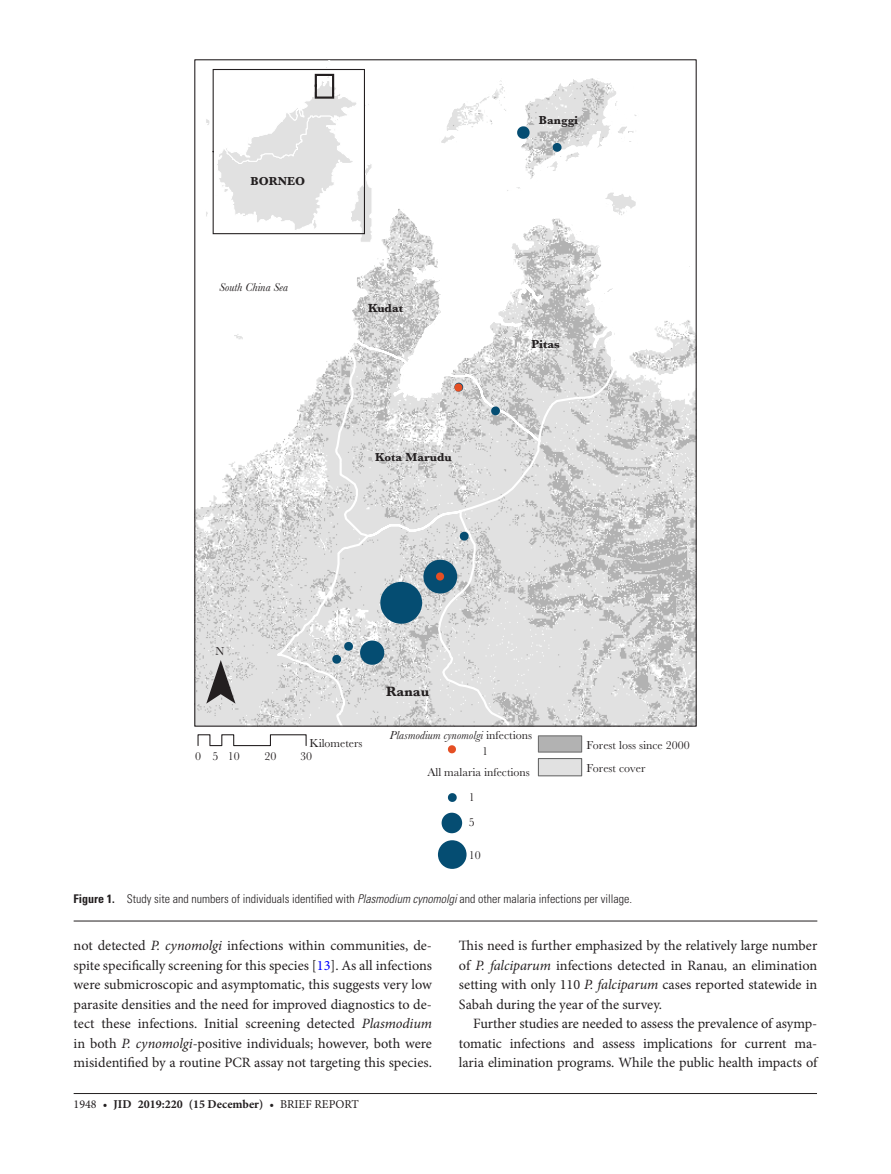
<style>
.page{position:relative;width:891px;height:1174px;background:#fff}
.page>*{position:absolute;margin:0;border:0;box-sizing:border-box;transform-origin:0 0}
.t1{font:14.25px/19.5px "Minion Pro";letter-spacing:-.005em;color:#231f20;text-align:justify}
.t2{font:700 14.1px "Baskerville MT Std";color:#231f20}
.t3{font:300 condensed 12px "Univers LT Std";color:#231f20}
.t4{font:12px/20.5px "Baskerville MT Std";color:#231f20}
.t5{font:italic 12px "Baskerville MT Std";color:#231f20}
.t6{font:700 12px "Minion Pro";color:#231f20}
.t7{font:700 12px "Baskerville MT Std";color:#231f20}
.t8{font:11.85px "Baskerville MT Std";color:#231f20}
.s1{font-style:normal}
.s2{font-weight:700}
.s3{font-style:italic}
.s4{color:#00f}
.s5{font-weight:400}
</style>
<div class="page">
<hr style="left:74px;top:1093px;width:743px;height:1px;background:#231f20">
<hr style="left:74px;top:921px;width:743px;height:1px;background:#231f20">
<img style="left:196px;top:332px;width:499px;height:393px">
<svg style="left:271px;top:78px;width:423px;height:684px"></svg>
<svg style="left:204px;top:59px;width:170px;height:184px"></svg>
<svg style="left:197px;top:734px;width:110px;height:13px"></svg>
<div style="left:538px;top:735px;width:44px;height:18px;background:#b2b2b2;border:1px solid #6e6e6e"></div>
<div style="left:538px;top:758px;width:44px;height:18px;background:#e1e1e1;border:1px solid #676868"></div>
<svg style="left:206px;top:660px;width:30px;height:44px"></svg>
<svg style="left:360px;top:641px;width:24px;height:24px"></svg>
<svg style="left:517px;top:126px;width:13px;height:13px"></svg>
<svg style="left:553px;top:143px;width:9px;height:9px"></svg>
<svg style="left:332px;top:642px;width:21px;height:22px"></svg>
<svg style="left:460px;top:532px;width:9px;height:9px"></svg>
<svg style="left:491px;top:406px;width:9px;height:9px"></svg>
<svg style="left:454px;top:383px;width:9px;height:9px"></svg>
<svg style="left:380px;top:560px;width:77px;height:64px;background:#7b9aaa"></svg>
<svg style="left:448px;top:745px;width:8px;height:8px"></svg>
<svg style="left:448px;top:793px;width:9px;height:9px"></svg>
<svg style="left:442px;top:813px;width:20px;height:20px"></svg>
<svg style="left:438px;top:840px;width:29px;height:29px"></svg>
<p class="t7" style="left:250px;top:174px;width:56px">BORNEO</p>
<p class="t5" style="left:219px;top:280px;width:70px">South China Sea</p>
<p class="t7" style="left:368px;top:302px;width:36px">Kudat</p>
<p class="t7" style="left:375px;top:451px;width:78px">Kota Marudu</p>
<p class="t7" style="left:539px;top:114px;width:41px">Banggi</p>
<p class="t7" style="left:531px;top:337px;width:30px">Pitas</p>
<p class="t8" style="left:216px;top:645px;width:10px">N</p>
<p class="t2" style="left:386px;top:683px;width:45px">Ranau</p>
<p class="t4" style="left:309px;top:732px;width:55px">Kilometers</p>
<p class="t4" style="left:195px;top:745px;width:8px">0</p>
<p class="t4" style="left:228px;top:745px;width:14px">10</p>
<p class="t4" style="left:212px;top:745px;width:8px">5</p>
<p class="t4" style="left:265px;top:745px;width:14px">20</p>
<p class="t4" style="left:300px;top:745px;width:14px">30</p>
<p class="t5" style="left:390px;top:728px;width:144px">Plasmodium cynomolgi <span class="s1">infections</span></p>
<p class="t4" style="left:427px;top:741px;width:104px;text-indent:55px">1<br>All malaria infections</p>
<p class="t4" style="left:469px;top:784px;width:8px;line-height:25.3px">1<br>5</p>
<p class="t4" style="left:469px;top:845px;width:14px">10</p>
<p class="t4" style="left:586px;top:734px;width:105px;line-height:22.6px">Forest loss since 2000<br>Forest cover</p>
<p class="t3" style="left:74px;top:891px;width:560px"><span class="s2">Figure 1.</span> Study site and numbers of individuals identified with <span class="s3">Plasmodium cynomolgi</span> and other malaria infections per village.</p>
<p class="t1" style="left:74px;top:936px;width:360px">not detected <span class="s3">P. cynomolgi</span> infections within communities, de&shy;spite specifically screening for this species [<span class="s4">13</span>]. As all infections were submicroscopic and asymptomatic, this suggests very low parasite densities and the need for improved diagnostics to de&shy;tect these infections. Initial screening detected <span class="s3">Plasmodium </span>in both <span class="s3">P. cynomolgi-</span>positive individuals; however, both were misidentified by a routine PCR assay not targeting this species.</p>
<p class="t1" style="left:459px;top:936px;width:360px">This need is further emphasized by the relatively large number of <span class="s3">P. falciparum</span> infections detected in Ranau, an elimination setting with only 110 <span class="s3">P. falciparum</span> cases reported statewide in Sabah during the year of the survey.</p>
<p class="t1" style="left:459px;top:1014px;width:360px;text-indent:14px">Further studies are needed to assess the prevalence of asymp&shy;tomatic infections and assess implications for current ma&shy;laria elimination programs. While the public health impacts of</p>
<p class="t6" style="left:74px;top:1095px;width:287px"><span class="s5">1948 •</span> jid 2019:220 (15 December) <span class="s5">• BRIEF REPORT</span></p>
</div>
